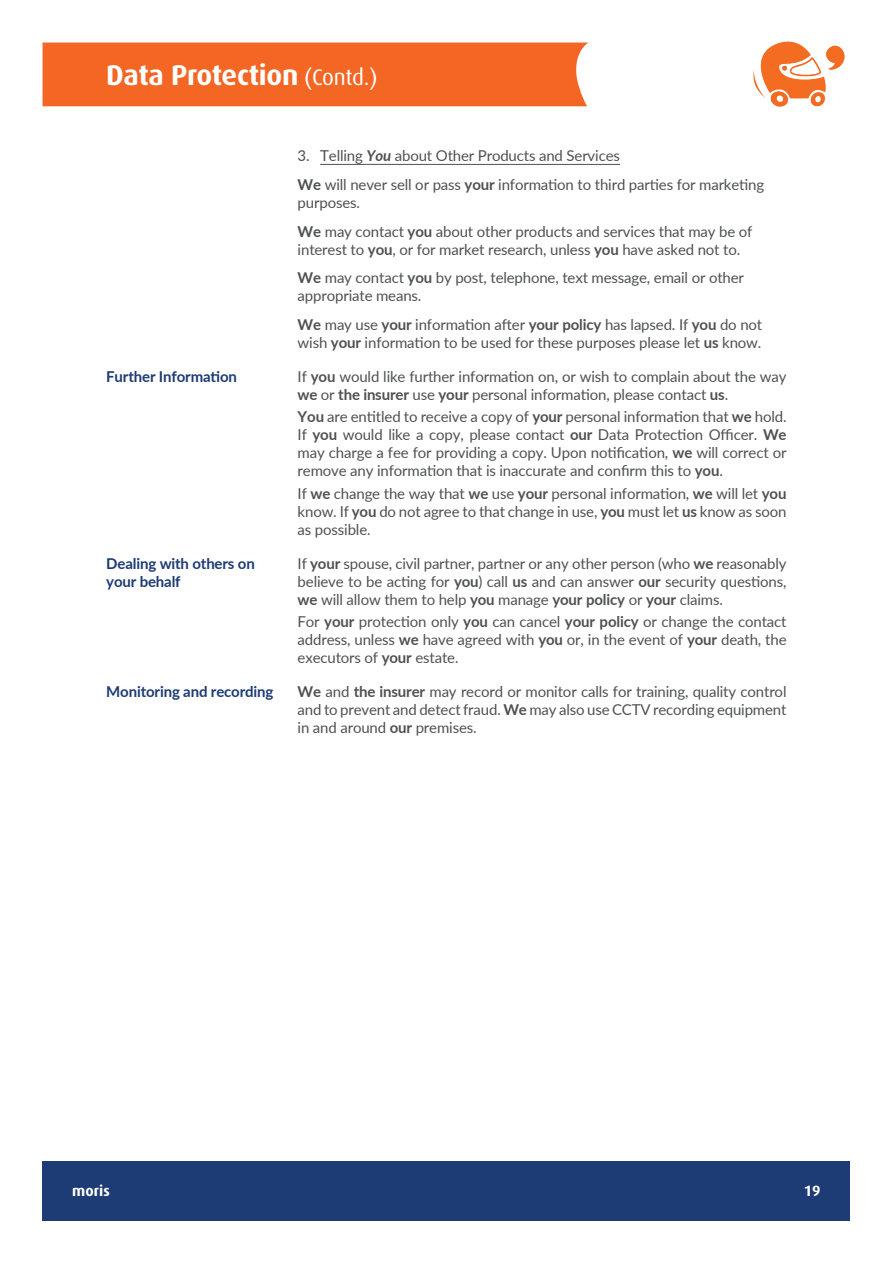
<style>
.page{position:relative;width:893px;height:1263px;background:#fff}
.page>*{position:absolute;margin:0;border:0;box-sizing:border-box;transform-origin:0 0}
.t1{font:700 28.5px "Dax";letter-spacing:-.01em;color:#fff}
.t2{font:15px/18px "Lato";letter-spacing:-.01em;color:#4f5151}
.t3{font:700 15px/18px "Lato";letter-spacing:-.01em;color:#1d3b74}
.t4{font:700 15px "Dax";color:#fff}
.s1{font-weight:400;font-size:22.5px}
.s2{font-weight:700;font-style:italic}
.s3{font-weight:700}
</style>
<div class="page">
<div style="left:43px;top:1161px;width:807px;height:59px;background:#1d3b74"></div>
<hr style="left:320px;top:164px;width:46px;height:1px;background:#4f5151">
<svg style="left:366px;top:164px;width:25px;height:1px"></svg>
<hr style="left:391px;top:164px;width:229px;height:1px;background:#4f5151">
<img style="left:753px;top:41px;width:92px;height:66px">
<div style="left:43px;top:42px;width:546px;height:65px;background:#f36624"></div>
<h1 class="t1" style="left:106px;top:59px;width:273px">Data Protection <span class="s1">(Contd.)</span></h1>
<p class="t2" style="left:298px;top:140px;width:468px;line-height:28.8px">3. Telling <span class="s2">You</span> about Other Products and Services<br><span class="s3">We</span> will never sell or pass <span class="s3">your</span> information to third parties for marketing</p>
<p class="t2" style="left:298px;top:187px;width:456px;line-height:28.8px">purposes.<br><span class="s3">We</span> may contact <span class="s3">you</span> about other products and services that may be of</p>
<p class="t2" style="left:298px;top:234px;width:448px;line-height:28.8px">interest to <span class="s3">you</span>, or for market research, unless <span class="s3">you</span> have asked not to.<br><span class="s3">We</span> may contact <span class="s3">you</span> by post, telephone, text message, email or other</p>
<p class="t2" style="left:298px;top:281px;width:466px;line-height:28.8px">appropriate means.<br><span class="s3">We</span> may use <span class="s3">your</span> information after <span class="s3">your policy</span> has lapsed. If <span class="s3">you</span> do not</p>
<p class="t2" style="left:298px;top:333px;width:465px">wish <span class="s3">your</span> information to be used for these purposes please let <span class="s3">us</span> know.</p>
<p class="t3" style="left:106px;top:367px;width:132px">Further Information</p>
<p class="t2" style="left:298px;top:367px;width:490px">If <span class="s3">you</span> would like further information on, or wish to complain about the way <span class="s3">we</span> or <span class="s3">the insurer</span> use <span class="s3">your</span> personal information, please contact <span class="s3">us</span>.</p>
<p class="t2" style="left:298px;top:407px;width:490px;text-align:justify"><span class="s3">You</span> are entitled to receive a copy of <span class="s3">your</span> personal information that <span class="s3">we</span> hold.<br>If <span class="s3">you</span> would like a copy, please contact <span class="s3">our</span> Data Protection Officer. <span class="s3">We </span>may charge a fee for providing a copy. Upon notification, <span class="s3">we</span> will correct or remove any information that is inaccurate and confirm this to <span class="s3">you</span>.</p>
<p class="t2" style="left:298px;top:483px;width:490px;text-align:justify">If <span class="s3">we</span> change the way that <span class="s3">we</span> use <span class="s3">your</span> personal information, <span class="s3">we</span> will let <span class="s3">you </span>know. If <span class="s3">you</span> do not agree to that change in use, <span class="s3">you</span> must let <span class="s3">us</span> know as soon as possible.</p>
<p class="t3" style="left:106px;top:554px;width:150px">Dealing with others on your behalf</p>
<p class="t2" style="left:298px;top:554px;width:490px;text-align:justify">If <span class="s3">your</span> spouse, civil partner, partner or any other person (who <span class="s3">we</span> reasonably believe to be acting for <span class="s3">you</span>) call <span class="s3">us</span> and can answer <span class="s3">our</span> security questions, <span class="s3">we</span> will allow them to help <span class="s3">you</span> manage <span class="s3">your policy</span> or <span class="s3">your</span> claims.</p>
<p class="t2" style="left:298px;top:612px;width:490px;text-align:justify">For <span class="s3">your</span> protection only <span class="s3">you</span> can cancel <span class="s3">your policy</span> or change the contact address, unless <span class="s3">we</span> have agreed with <span class="s3">you</span> or, in the event of <span class="s3">your</span> death, the executors of <span class="s3">your</span> estate.</p>
<p class="t3" style="left:106px;top:682px;width:169px">Monitoring and recording</p>
<p class="t2" style="left:298px;top:682px;width:490px;text-align:justify"><span class="s3">We</span> and <span class="s3">the insurer</span> may record or monitor calls for training, quality control and to prevent and detect fraud. <span class="s3">We</span> may also use CCTV recording equipment in and around <span class="s3">our</span> premises.</p>
<p class="t4" style="left:72px;top:1183px;width:39px">moris</p>
<p class="t4" style="left:804px;top:1183px;width:18px">19</p>
</div>
